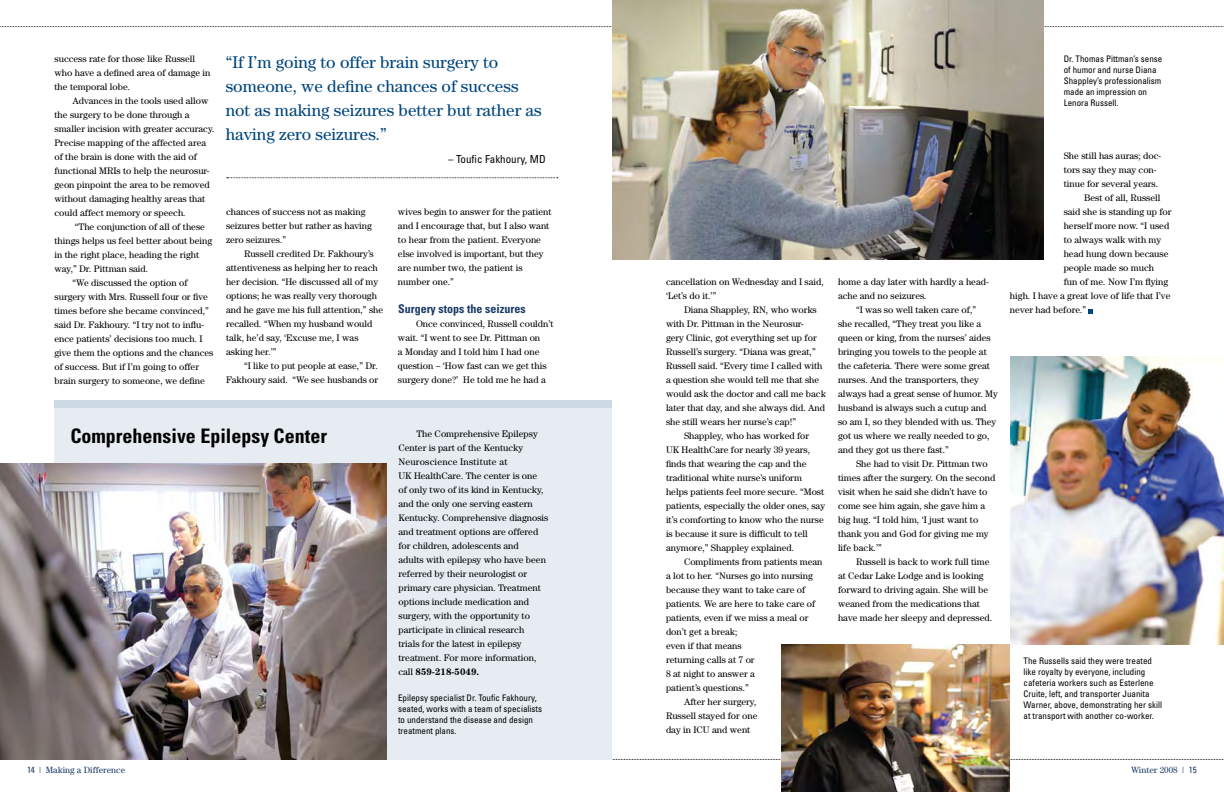
<style>
.page{position:relative;width:1224px;height:792px;background:#fff}
.page>*{position:absolute;margin:0;border:0;box-sizing:border-box;transform-origin:0 0}
.t1{font:700 condensed 20px "Univers";color:#000}
.t2{font:17px/24px "Century";color:#00467f}
.t3{font:700 condensed 12px "Univers";color:#1a3a67}
.t4{font:condensed 11px "Univers";color:#000}
.t5{font:9.5px/14px "Century";color:#000}
.t6{font:condensed 9px/11px "Univers";color:#000}
.t7{font:9px "Century";color:#1a3a67}
.s1{font-weight:700}
.s2{font-family:"Univers";font-stretch:condensed}
</style>
<div class="page">
<svg style="left:0;top:759px;width:1224px;height:1px"></svg>
<div style="left:54px;top:403px;width:558px;height:356px;background:#e6ecf2"></div>
<svg style="left:227px;top:178px;width:331px;height:1px"></svg>
<img style="left:0;top:463px;width:386px;height:296px">
<svg style="left:1089px;top:309px;width:4px;height:4px"></svg>
<svg style="left:0;top:26px;width:1224px;height:1px"></svg>
<img style="left:612px;top:0;width:431px;height:260px">
<div style="left:54px;top:400px;width:558px;height:8px;background:#ccdae5"></div>
<img style="left:781px;top:644px;width:229px;height:148px">
<img style="left:1010px;top:356px;width:214px;height:288px">
<p class="t5" style="left:54px;top:51px;width:157px">success rate for those like Russell who have a defined area of damage in the temporal lobe.</p>
<p class="t5" style="left:54px;top:93px;width:161px;text-indent:18px">Advances in the tools used allow the surgery to be done through a smaller incision with greater accuracy.<br>Precise mapping of the affected area of the brain is done with the aid of functional MRIs to help the neurosur&shy;geon pinpoint the area to be removed without damaging healthy areas that could affect memory or speech.</p>
<p class="t5" style="left:75px;top:219px;width:132px">“The conjunction of all of these</p>
<p class="t5" style="left:54px;top:233px;width:159px">things helps us feel better about being</p>
<p class="t5" style="left:54px;top:247px;width:146px">in the right place, heading the right</p>
<p class="t5" style="left:54px;top:261px;width:95px">way,” Dr. Pittman said.</p>
<p class="t5" style="left:73px;top:275px;width:117px">“We discussed the option of</p>
<p class="t5" style="left:54px;top:289px;width:155px">surgery with Mrs. Russell four or five</p>
<p class="t5" style="left:54px;top:303px;width:156px">times before she became convinced,”</p>
<p class="t5" style="left:54px;top:317px;width:151px">said Dr. Fakhoury. “I try not to influ-</p>
<p class="t5" style="left:54px;top:331px;width:150px">ence patients’ decisions too much. I</p>
<p class="t5" style="left:54px;top:345px;width:160px">give them the options and the chances</p>
<p class="t5" style="left:54px;top:359px;width:146px">of success. But if I’m going to offer</p>
<p class="t5" style="left:54px;top:373px;width:152px">brain surgery to someone, we define</p>
<h2 class="t2" style="left:226px;top:50px;width:317px">“If I’m going to offer brain surgery to someone, we define chances of success not as making seizures better but rather as having zero seizures.”</h2>
<p class="t4" style="left:448px;top:152px;width:99px">– Toufic Fakhoury, MD</p>
<p class="t5" style="left:226px;top:205px;width:147px">chances of success not as making seizures better but rather as having zero seizures.”</p>
<p class="t5" style="left:226px;top:247px;width:159px;text-indent:18px">Russell credited Dr. Fakhoury’s attentiveness as helping her to reach her decision. “He discussed all of my options; he was really very thorough and he gave me his full attention,” she recalled. “When my husband would talk, he’d say, ‘Excuse me, I was asking her.’”</p>
<p class="t5" style="left:226px;top:359px;width:154px;text-align:right">“I like to put people at ease,” Dr.<br>Fakhoury said. “We see husbands or</p>
<p class="t5" style="left:398px;top:205px;width:155px">wives begin to answer for the patient and I encourage that, but I also want to hear from the patient. Everyone else involved is important, but they are number two, the patient is number one.”</p>
<p class="t3" style="left:398px;top:302px;width:129px">Surgery stops the seizures</p>
<p class="t5" style="left:398px;top:317px;width:157px;text-indent:18px">Once convinced, Russell couldn’t wait. “I went to see Dr. Pittman on<br>a Monday and I told him I had one question – ‘How fast can we get this surgery done?’ He told me he had a</p>
<h1 class="t1" style="left:70px;top:424px;width:258px">Comprehensive Epilepsy Center</h1>
<p class="t5" style="left:398px;top:426px;width:152px;text-indent:18px">The Comprehensive Epilepsy<br>Center is part of the Kentucky<br>Neuroscience Institute at<br>UK HealthCare. The center is one<br>of only two of its kind in Kentucky, and the only one serving eastern<br>Kentucky. Comprehensive diagnosis and treatment options are offered for children, adolescents and<br>adults with epilepsy who have been referred by their neurologist or primary care physician. Treatment options include medication and surgery, with the opportunity to participate in clinical research<br>trials for the latest in epilepsy treatment. For more information, call <span class="s1">859-218-5049.</span></p>
<p class="t6" style="left:398px;top:692px;width:145px">Epilepsy specialist Dr. Toufic Fakhoury, seated, works with a team of specialists to understand the disease and design treatment plans.</p>
<p class="t6" style="left:1064px;top:53px;width:100px">Dr. Thomas Pittman’s sense of humor and nurse Diana<br>Shappley’s professionalism made an impression on<br>Lenora Russell.</p>
<p class="t5" style="left:666px;top:275px;width:159px">cancellation on Wednesday and I said, ‘Let’s do it.’”</p>
<p class="t5" style="left:684px;top:303px;width:134px">Diana Shappley, RN, who works</p>
<p class="t5" style="left:666px;top:317px;width:139px">with Dr. Pittman in the Neurosur-</p>
<p class="t5" style="left:666px;top:331px;width:152px">gery Clinic, got everything set up for</p>
<p class="t5" style="left:666px;top:345px;width:151px">Russell’s surgery. “Diana was great,”</p>
<p class="t5" style="left:666px;top:359px;width:158px">Russell said. “Every time I called with</p>
<p class="t5" style="left:666px;top:373px;width:155px">a question she would tell me that she</p>
<p class="t5" style="left:666px;top:387px;width:162px">would ask the doctor and call me back</p>
<p class="t5" style="left:666px;top:401px;width:160px">later that day, and she always did. And</p>
<p class="t5" style="left:666px;top:415px;width:132px">she still wears her nurse’s cap!”</p>
<p class="t5" style="left:684px;top:429px;width:127px">Shappley, who has worked for</p>
<p class="t5" style="left:666px;top:443px;width:146px">UK HealthCare for nearly 39 years,</p>
<p class="t5" style="left:666px;top:457px;width:142px">finds that wearing the cap and the</p>
<p class="t5" style="left:666px;top:471px;width:137px">traditional white nurse’s uniform</p>
<p class="t5" style="left:666px;top:485px;width:160px">helps patients feel more secure. “Most</p>
<p class="t5" style="left:666px;top:499px;width:161px">patients, especially the older ones, say</p>
<p class="t5" style="left:666px;top:513px;width:159px">it’s comforting to know who the nurse</p>
<p class="t5" style="left:666px;top:527px;width:143px">is because it sure is difficult to tell</p>
<p class="t5" style="left:666px;top:541px;width:130px">anymore,” Shappley explained.</p>
<p class="t5" style="left:684px;top:555px;width:140px">Compliments from patients mean</p>
<p class="t5" style="left:666px;top:569px;width:148px">a lot to her. “Nurses go into nursing</p>
<p class="t5" style="left:666px;top:583px;width:141px">because they want to take care of</p>
<p class="t5" style="left:666px;top:597px;width:151px">patients. We are here to take care of</p>
<p class="t5" style="left:666px;top:611px;width:144px">patients, even if we miss a meal or</p>
<p class="t5" style="left:666px;top:625px;width:73px">don’t get a break;</p>
<p class="t5" style="left:666px;top:639px;width:77px">even if that means</p>
<p class="t5" style="left:666px;top:653px;width:90px">returning calls at 7 or</p>
<p class="t5" style="left:666px;top:667px;width:90px">8 at night to answer a</p>
<p class="t5" style="left:666px;top:681px;width:84px">patient’s questions.”</p>
<p class="t5" style="left:684px;top:695px;width:74px">After her surgery,</p>
<p class="t5" style="left:666px;top:709px;width:93px">Russell stayed for one</p>
<p class="t5" style="left:666px;top:723px;width:86px">day in ICU and went</p>
<p class="t5" style="left:838px;top:275px;width:152px">home a day later with hardly a head&shy;ache and no seizures.</p>
<p class="t5" style="left:838px;top:303px;width:161px;text-indent:18px">“I was so well taken care of,”<br>she recalled, “They treat you like a queen or king, from the nurses’ aides bringing you towels to the people at the cafeteria. There were some great nurses. And the transporters, they always had a great sense of humor. My husband is always such a cutup and so am I, so they blended with us. They got us where we really needed to go, and they got us there fast.”</p>
<p class="t5" style="left:838px;top:457px;width:159px;text-indent:18px">She had to visit Dr. Pittman two times after the surgery. On the second visit when he said she didn’t have to come see him again, she gave him a big hug. “I told him, ‘I just want to thank you and God for giving me my life back.’”</p>
<p class="t5" style="left:838px;top:555px;width:156px;text-indent:18px">Russell is back to work full time at Cedar Lake Lodge and is looking forward to driving again. She will be weaned from the medications that have made her sleepy and depressed.</p>
<p class="t5" style="left:1064px;top:149px;width:99px">She still has auras; doc-</p>
<p class="t5" style="left:1064px;top:163px;width:94px">tors say they may con-</p>
<p class="t5" style="left:1064px;top:177px;width:96px">tinue for several years.</p>
<p class="t5" style="left:1084px;top:191px;width:78px">Best of all, Russell</p>
<p class="t5" style="left:1064px;top:205px;width:109px">said she is standing up for</p>
<p class="t5" style="left:1064px;top:219px;width:107px">herself more now. “I used</p>
<p class="t5" style="left:1064px;top:233px;width:99px">to always walk with my</p>
<p class="t5" style="left:1064px;top:247px;width:106px">head hung down because</p>
<p class="t5" style="left:1064px;top:261px;width:92px">people made so much</p>
<p class="t5" style="left:1064px;top:275px;width:106px">fun of me. Now I’m flying</p>
<p class="t5" style="left:1010px;top:289px;width:162px">high. I have a great love of life that I’ve</p>
<p class="t5" style="left:1010px;top:303px;width:78px">never had before.”</p>
<p class="t6" style="left:1024px;top:655px;width:140px">The Russells said they were treated like royalty by everyone, including cafeteria workers such as Esterlene Cruite, left, and transporter Juanita Warner, above, demonstrating her skill at transport with another co-worker.</p>
<p class="t7" style="left:27px;top:765px;width:100px"><span class="s2">14</span> | Making a Difference</p>
<p class="t7" style="left:1131px;top:765px;width:67px">Winter 2008 | <span class="s2">15</span></p>
</div>
